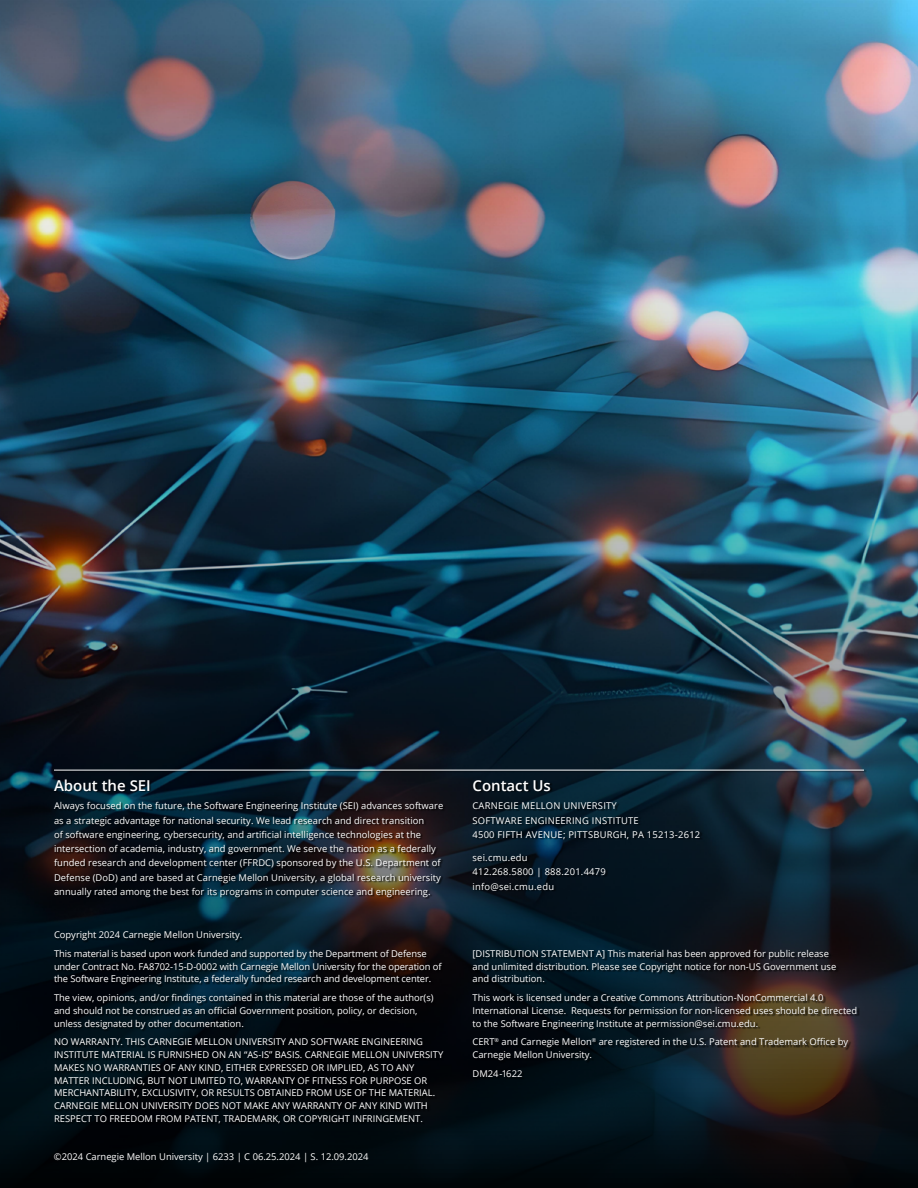
<style>
.page{position:relative;width:918px;height:1188px;background:#fff}
.page>*{position:absolute;margin:0;border:0;box-sizing:border-box;transform-origin:0 0}
.t1{font:600 15px "Open Sans";color:#fff}
.t2{font:9.3px/12.8px "Open Sans";color:#fff}
.t3{font:9.3px/14.2px "Open Sans";letter-spacing:.025em;color:#fff}
</style>
<div class="page">
<img style="left:0;top:0;width:918px;height:1188px">
<div style="left:54px;top:770px;width:813px;height:355px;background:#000;opacity:.75"></div>
<hr style="left:54px;top:770px;width:405px;height:1px;background:#fff">
<hr style="left:459px;top:770px;width:405px;height:1px;background:#fff">
<h1 class="t1" style="left:54px;top:775px;width:98px">About the SEI</h1>
<p class="t2" style="left:54px;top:799px;width:391px;line-height:14.2px">Always focused on the future, the Software Engineering Institute (SEI) advances software as a strategic advantage for national security. We lead research and direct transition<br>of software engineering, cybersecurity, and artificial intelligence technologies at the intersection of academia, industry, and government. We serve the nation as a federally funded research and development center (FFRDC) sponsored by the U.S. Department of Defense (DoD) and are based at Carnegie Mellon University, a global research university annually rated among the best for its programs in computer science and engineering.</p>
<p class="t2" style="left:54px;top:925px;width:374px;line-height:18.8px">Copyright 2024 Carnegie Mellon University.<br>This material is based upon work funded and supported by the Department of Defense</p>
<p class="t2" style="left:54px;top:960px;width:389px">under Contract No. FA8702-15-D-0002 with Carnegie Mellon University for the operation of the Software Engineering Institute, a federally funded research and development center.</p>
<p class="t2" style="left:54px;top:991px;width:381px">The view, opinions, and/or findings contained in this material are those of the author(s) and should not be construed as an official Government position, policy, or decision, unless designated by other documentation.</p>
<p class="t2" style="left:54px;top:1035px;width:391px">NO WARRANTY. THIS CARNEGIE MELLON UNIVERSITY AND SOFTWARE ENGINEERING INSTITUTE MATERIAL IS FURNISHED ON AN “AS-IS” BASIS. CARNEGIE MELLON UNIVERSITY MAKES NO WARRANTIES OF ANY KIND, EITHER EXPRESSED OR IMPLIED, AS TO ANY MATTER INCLUDING, BUT NOT LIMITED TO, WARRANTY OF FITNESS FOR PURPOSE OR MERCHANTABILITY, EXCLUSIVITY, OR RESULTS OBTAINED FROM USE OF THE MATERIAL.<br>CARNEGIE MELLON UNIVERSITY DOES NOT MAKE ANY WARRANTY OF ANY KIND WITH RESPECT TO FREEDOM FROM PATENT, TRADEMARK, OR COPYRIGHT INFRINGEMENT.</p>
<p class="t2" style="left:54px;top:1150px;width:316px">©2024 Carnegie Mellon University | 6233 | C 06.25.2024 | S. 12.09.2024</p>
<h1 class="t1" style="left:472px;top:775px;width:80px">Contact Us</h1>
<p class="t3" style="left:472px;top:799px;width:229px">CARNEGIE MELLON UNIVERSITY<br>SOFTWARE ENGINEERING INSTITUTE<br>4500 FIFTH AVENUE; PITTSBURGH, PA 15213-2612</p>
<p class="t3" style="left:472px;top:850px;width:135px">sei.cmu.edu<br>412.268.5800 | 888.201.4479 info@sei.cmu.edu</p>
<p class="t2" style="left:472px;top:947px;width:365px">[DISTRIBUTION STATEMENT A] This material has been approved for public release and unlimited distribution. Please see Copyright notice for non-US Government use and distribution.</p>
<p class="t2" style="left:472px;top:991px;width:386px">This work is licensed under a Creative Commons Attribution-NonCommercial 4.0<br>International License. Requests for permission for non-licensed uses should be directed to the Software Engineering Institute at permission@sei.cmu.edu.</p>
<p class="t2" style="left:472px;top:1035px;width:377px">CERT<sup>®</sup> and Carnegie Mellon<sup>®</sup> are registered in the U.S. Patent and Trademark Office by<br>Carnegie Mellon University.</p>
<p class="t2" style="left:472px;top:1067px;width:52px">DM24-1622</p>
</div>
